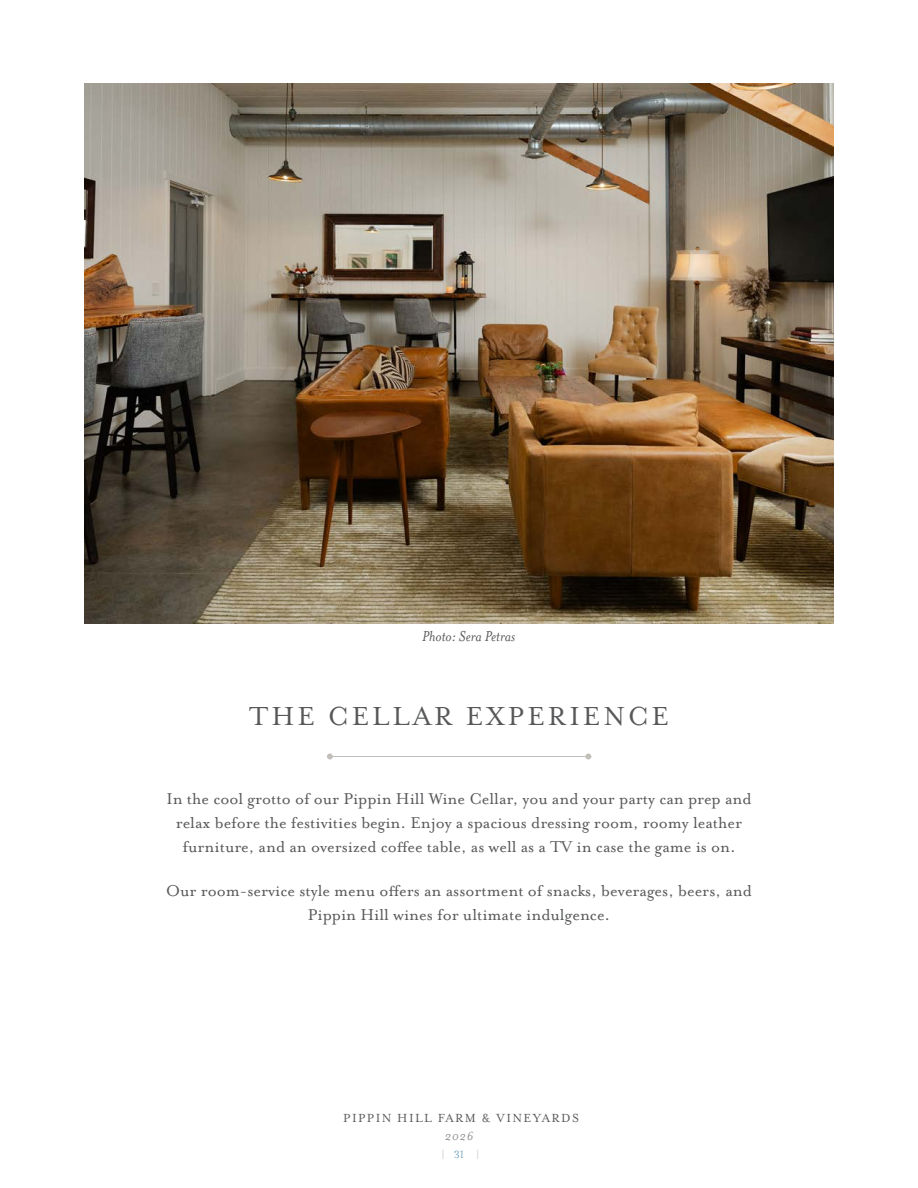
<style>
.page{position:relative;width:918px;height:1188px;background:#fff}
.page>*{position:absolute;margin:0;border:0;box-sizing:border-box;transform-origin:0 0}
.t1{font:30px "Mrs Eaves OT";letter-spacing:.1em;color:#57585a}
.t2{font:18px/24px "Mrs Eaves OT";color:#57585a;text-align:center}
.t3{font:italic 16.5px "Mrs Eaves OT";color:#57585a}
.t4{font:13.5px "Mrs Eaves OT";letter-spacing:.1em;color:#57585a}
.t5{font:italic 13.5px "Mrs Eaves OT";color:#87898c}
.t6{font:12px "Mrs Eaves OT";color:#bcbdc0}
.s1{color:#77a6bb}
</style>
<div class="page">
<hr style="left:333px;top:756px;width:258px;height:1px;background:#c2bfba">
<svg style="left:585px;top:754px;width:6px;height:5px"></svg>
<svg style="left:327px;top:754px;width:6px;height:5px"></svg>
<img style="left:85px;top:83px;width:748px;height:540px">
<p class="t3" style="left:422px;top:628px;width:94px">Photo: Sera Petras</p>
<p class="t1" style="left:249px;top:699px;width:421px">THE CELLAR EXPERIENCE</p>
<p class="t2" style="left:167px;top:786px;width:587px">In the cool grotto of our Pippin Hill Wine Cellar, you and your party can prep and relax before the festivities begin. Enjoy a spacious dressing room, roomy leather furniture, and an oversized coffee table, as well as a TV in case the game is on.</p>
<p class="t2" style="left:166px;top:878px;width:587px">Our room-service style menu offers an assortment of snacks, beverages, beers, and<br>Pippin Hill wines for ultimate indulgence.</p>
<p class="t4" style="left:343px;top:1110px;width:237px">PIPPIN HILL FARM &amp; VINEYARDS</p>
<p class="t5" style="left:445px;top:1128px;width:30px">2026</p>
<p class="t6" style="left:442px;top:1147px;width:39px">| <span class="s1">31</span> |</p>
</div>
